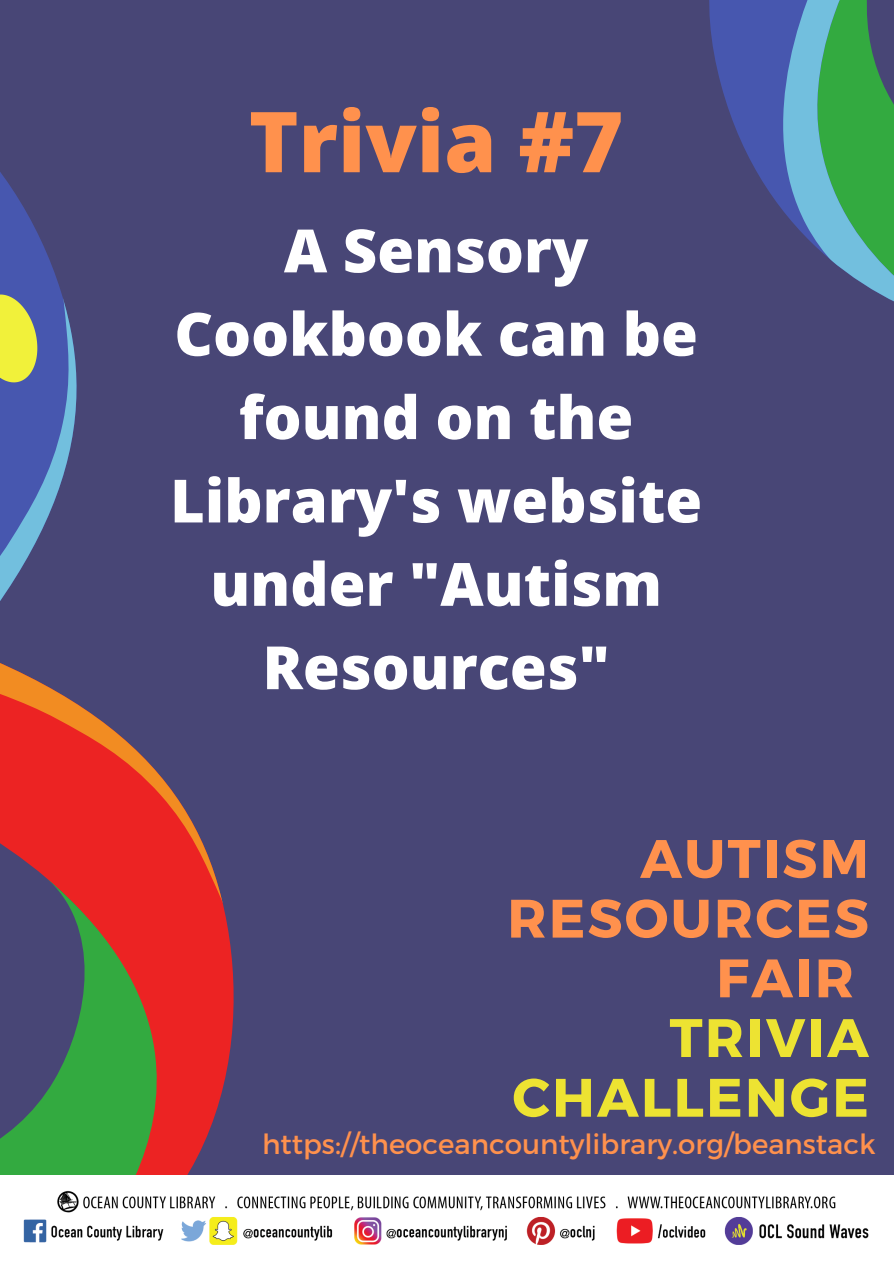
<style>
.page{position:relative;width:894px;height:1264px;background:#fff}
.page>*{position:absolute;margin:0;border:0;box-sizing:border-box;transform-origin:0 0}
.t1{font:800 84px "Open Sans";color:#ff914d}
.t2{font:800 59.7px/83.2px "Open Sans";color:#fff;text-align:center}
.t3{font:700 54px/59.7px "Montserrat";letter-spacing:.045em;color:#ff914d;text-align:right}
.t4{font:700 54px/59.7px "Montserrat";letter-spacing:.045em;color:#ede332;text-align:right}
.t5{font:27.75px "Montserrat";color:#ff914d}
</style>
<div class="page">
<div style="left:0;top:0;width:893px;height:1263px;background:#484676"></div>
<svg style="left:97px;top:718px;width:137px;height:457px;fill:#ec2323"></svg>
<svg style="left:0;top:539px;width:97px;height:636px"></svg>
<svg style="left:0;top:172px;width:77px;height:367px;fill:#4757af"></svg>
<svg style="left:0;top:288px;width:46px;height:145px"></svg>
<svg style="left:709px;top:0;width:184px;height:301px"></svg>
<img style="left:0;top:1175px;width:893px;height:88px">
<p class="t1" style="left:249px;top:82px;width:376px">Trivia #7</p>
<p class="t2" style="left:170px;top:207px;width:533px">A Sensory<br>Cookbook can be found on the<br>Library's website under "Autism<br>Resources"</p>
<p class="t3" style="left:507px;top:826px;width:363px">AUTISM<br>RESOURCES<br>FAIR</p>
<p class="t4" style="left:512px;top:1005px;width:358px">TRIVIA<br>CHALLENGE</p>
<p class="t5" style="left:262px;top:1126px;width:614px">https://theoceancountylibrary.org/beanstack</p>
</div>
